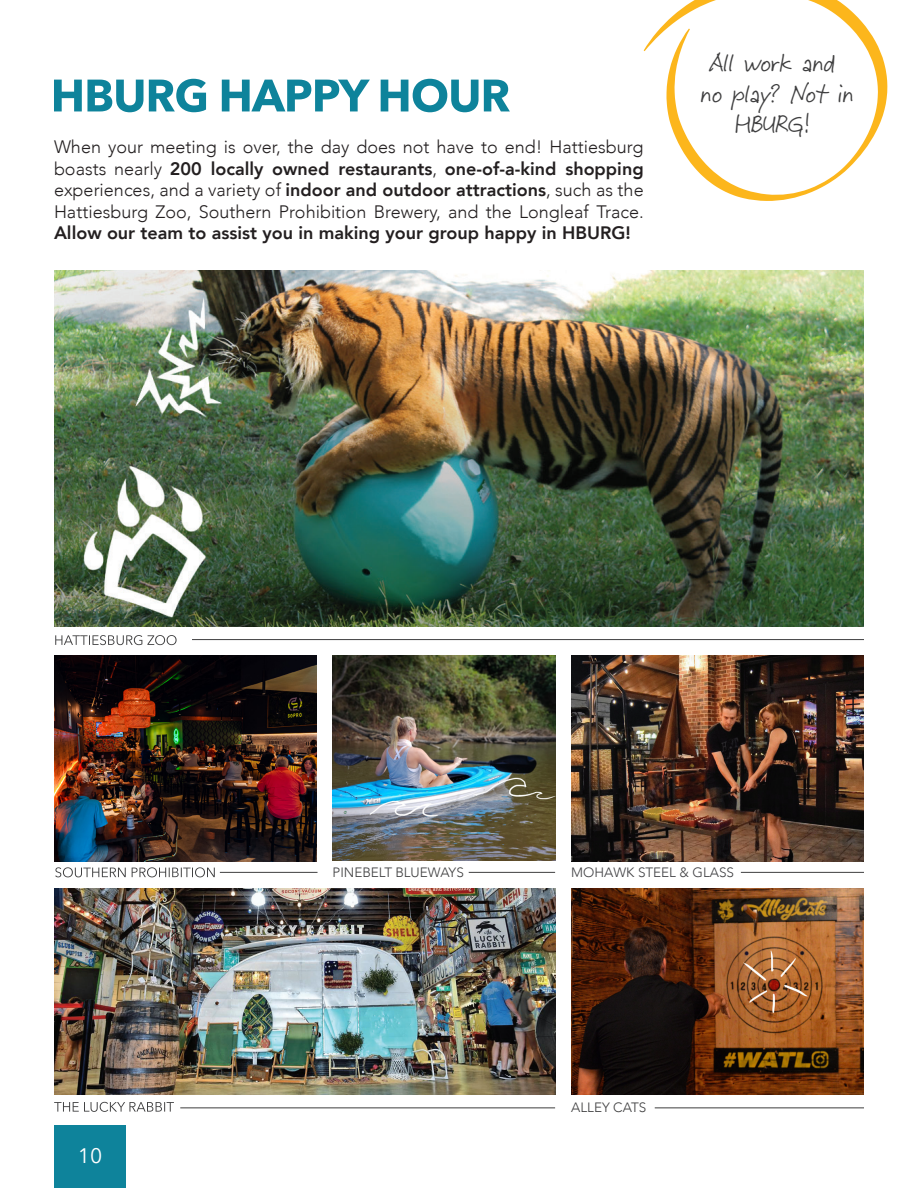
<style>
.page{position:relative;width:918px;height:1188px;background:#fff}
.page>*{position:absolute;margin:0;border:0;box-sizing:border-box;transform-origin:0 0}
.Corner_text{font:25.5px/30.6px "Jeff Script";color:#3e3e3f;text-align:center}
.t1{font:21px "Avenir Next";color:#fff}
.body{font:300 18px/21.6px "Avenir";color:#231f20;text-align:justify}
.t2{font:300 13.5px "Avenir";color:#3e3e3f}
.t3{font:300 13.5px "Avenir";color:#3f3f42}
.s1{font-weight:800}
</style>
<div class="page">
<svg style="left:55px;top:867px;width:160px;height:10px"></svg>
<div style="left:54px;top:1125px;width:72px;height:63px;background:#0e839b"></div>
<svg style="left:54px;top:79px;width:456px;height:33px"></svg>
<img style="left:571px;top:655px;width:293px;height:207px">
<img style="left:54px;top:271px;width:810px;height:355px">
<svg style="left:55px;top:635px;width:122px;height:10px"></svg>
<hr style="left:192px;top:639px;width:672px;height:1px;background:#3e3e3f">
<hr style="left:655px;top:1107px;width:209px;height:1px;background:#3e3e3f">
<img style="left:54px;top:655px;width:262px;height:207px">
<img style="left:54px;top:889px;width:501px;height:206px">
<hr style="left:741px;top:872px;width:123px;height:1px;background:#3e3e3f">
<img style="left:571px;top:889px;width:293px;height:206px">
<svg style="left:54px;top:1102px;width:120px;height:10px"></svg>
<hr style="left:180px;top:1107px;width:375px;height:1px;background:#3e3e3f">
<hr style="left:469px;top:872px;width:86px;height:1px;background:#3e3e3f">
<svg style="left:644px;top:0;width:243px;height:201px"></svg>
<img style="left:333px;top:655px;width:222px;height:206px">
<hr style="left:220px;top:872px;width:98px;height:1px;background:#3e3e3f">
<p class="body" style="left:54px;top:136px;width:591px">When your meeting is over, the day does not have to end! Hattiesburg boasts nearly <span class="s1">200 locally owned restaurants</span>, <span class="s1">one-of-a-kind shopping </span>experiences, and a variety of <span class="s1">indoor and outdoor attractions</span>, such as the Hattiesburg Zoo, Southern Prohibition Brewery, and the Longleaf Trace.<br><span class="s1">Allow our team to assist you in making your group happy in HBURG!</span></p>
<p class="Corner_text" style="left:709px;top:48px;width:128px">All work and</p>
<p class="Corner_text" style="left:701px;top:78px;width:155px">no play? Not in<br>HBURG!</p>
<p class="t1" style="left:78px;top:1138px;width:26px">10</p>
<p class="t2" style="left:333px;top:864px;width:133px">PINEBELT BLUEWAYS</p>
<p class="t3" style="left:571px;top:864px;width:164px">MOHAWK STEEL &amp; GLASS</p>
<p class="t2" style="left:571px;top:1099px;width:77px">ALLEY CATS</p>
</div>
